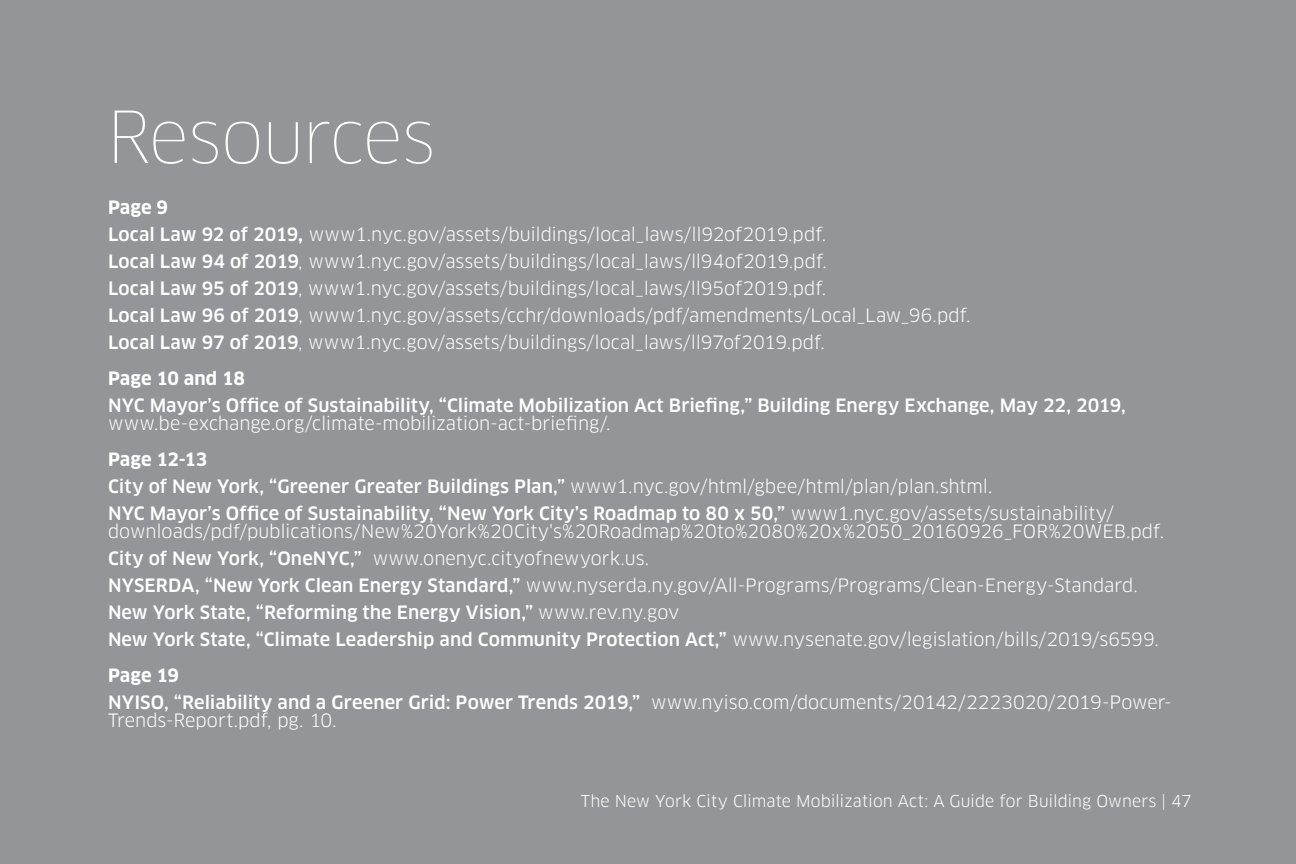
<style>
.page{position:relative;width:1296px;height:864px;background:#939598}
.page>*{position:absolute;margin:0;border:0;box-sizing:border-box;transform-origin:0 0}
.t1{font:100 70px "Clan Pro";letter-spacing:-.02em;color:#fff}
.Resources{font:18px/18px "Clan Pro";color:#fff}
.Resources-2{font:500 18px/18px "Clan Pro";letter-spacing:.005em;color:#fff}
.Resources-3{font:700 18px "Clan Pro";color:#fff}
.t2{font:16px "Clan OT";letter-spacing:.005em;color:#fff}
.s1{font-weight:500}
.s2{font-weight:700}
.s3{font-weight:400}
</style>
<div class="page">
<h1 class="t1" style="left:106px;top:95px;width:331px">Resources</h1>
<p class="Resources-3" style="left:108px;top:197px;width:61px">Page 9</p>
<p class="Resources" style="left:108px;top:226px;width:720px"><span class="s1">Local Law 92 of 2019</span><span class="s2">,</span> www1.nyc.gov/assets/buildings/local_laws/ll92of2019.pdf.</p>
<p class="Resources" style="left:108px;top:253px;width:720px"><span class="s1">Local Law 94 of 2019</span>, www1.nyc.gov/assets/buildings/local_laws/ll94of2019.pdf.</p>
<p class="Resources" style="left:108px;top:280px;width:720px"><span class="s1">Local Law 95 of 2019</span>, www1.nyc.gov/assets/buildings/local_laws/ll95of2019.pdf.</p>
<p class="Resources" style="left:108px;top:307px;width:864px"><span class="s1">Local Law 96 of 2019</span>, www1.nyc.gov/assets/cchr/downloads/pdf/amendments/Local_Law_96.pdf.</p>
<p class="Resources" style="left:108px;top:334px;width:718px"><span class="s1">Local Law 97 of 2019</span>, www1.nyc.gov/assets/buildings/local_laws/ll97of2019.pdf.</p>
<p class="Resources-3" style="left:108px;top:368px;width:138px">Page 10 and 18</p>
<p class="Resources-2" style="left:108px;top:397px;width:1019px">NYC Mayor’s Office of Sustainability, “Climate Mobilization Act Briefing,” Building Energy Exchange, May 22, 2019, <span class="s3">www.be-exchange.org/climate-mobilization-act-briefing/.</span></p>
<p class="Resources-3" style="left:108px;top:449px;width:101px">Page 12-13</p>
<p class="Resources-2" style="left:108px;top:478px;width:886px">City of New York, “Greener Greater Buildings Plan,” <span class="s3">www1.nyc.gov/html/gbee/html/plan/plan.shtml.</span></p>
<p class="Resources" style="left:108px;top:505px;width:1058px"><span class="s1">NYC Mayor’s Office of Sustainability, “New York City’s Roadmap to 80 x 50,”</span> www1.nyc.gov/assets/sustainability/ downloads/pdf/publications/New%20York%20City's%20Roadmap%20to%2080%20x%2050_20160926_FOR%20WEB.pdf.</p>
<p class="Resources" style="left:108px;top:550px;width:543px"><span class="s1">City of New York, “OneNYC,”</span> www.onenyc.cityofnewyork.us.</p>
<p class="Resources" style="left:108px;top:577px;width:1031px"><span class="s1">NYSERDA, “New York Clean Energy Standard,”</span> www.nyserda.ny.gov/All-Programs/Programs/Clean-Energy-Standard.</p>
<p class="Resources-2" style="left:108px;top:604px;width:573px">New York State, “Reforming the Energy Vision,” <span class="s3">www.rev.ny.gov</span></p>
<p class="Resources-2" style="left:108px;top:631px;width:1052px">New York State, “Climate Leadership and Community Protection Act,” <span class="s3">www.nysenate.gov/legislation/bills/2019/s6599.</span></p>
<p class="Resources-3" style="left:108px;top:665px;width:72px">Page 19</p>
<p class="Resources" style="left:108px;top:694px;width:1065px"><span class="s1">NYISO, “Reliability and a Greener Grid: Power Trends 2019,”</span> www.nyiso.com/documents/20142/2223020/2019-Power-<br>Trends-Report.pdf, pg. 10.</p>
<p class="t2" style="left:581px;top:792px;width:612px">The New York City Climate Mobilization Act: A Guide for Building Owners | 47</p>
</div>
